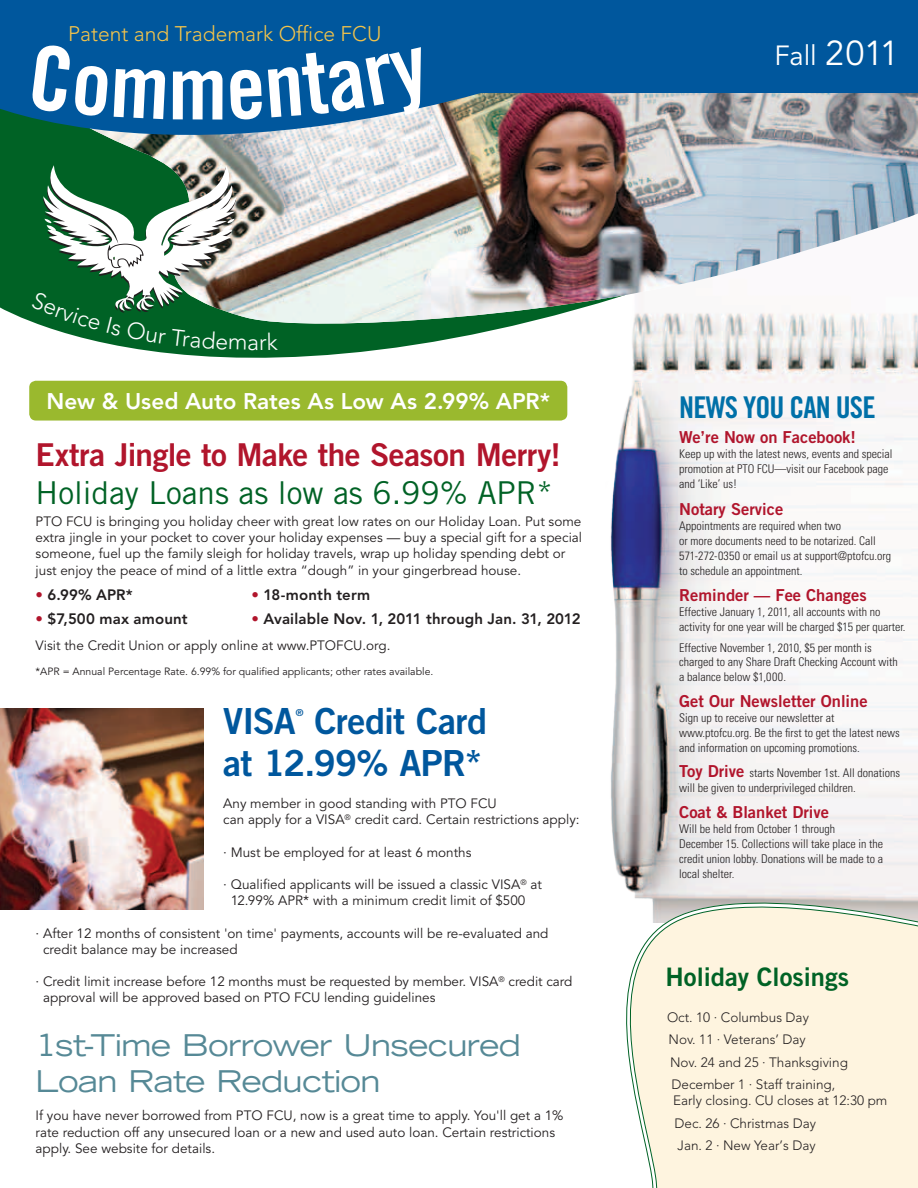
<style>
.page{position:relative;width:918px;height:1188px;background:#fff}
.page>*{position:absolute;margin:0;border:0;box-sizing:border-box;transform-origin:0 0}
.t1{font:88.8px "Trade Gothic Bold Cond Twenty";color:#fff}
.t2{font:36px/42px "Trade Gothic Bold Two";letter-spacing:-.02em;color:#00579d;text-align:right}
.t3{font:31.5px "Trade Gothic Bold Two";letter-spacing:-.015em;color:#b1152c}
.t4{font:31.5px "Trade Gothic";color:#006225}
.t5{font:expanded 30px/36px "Trade Gothic LH";letter-spacing:-.02em;color:#568996}
.t6{font:30px "Trade Gothic Bold Cond Twenty";letter-spacing:-.03em;color:#0070a8}
.t7{font:27.6px "Avenir";color:#fff}
.t8{font:25.5px "Trade Gothic Bold Two";color:#006225}
.t9{font:300 22.95px "Avenir";color:#fff}
.t10{font:800 22.5px "Avenir";color:#fff}
.t11{font:300 21px "Avenir";color:#f5c44a}
.t12{font:16.5px "Trade Gothic Bold Two";color:#b1152c}
.t13{font:800 15px "Avenir";letter-spacing:.01em;color:#231f20}
.t14{font:13.5px/16.2px "Avenir";color:#231f20}
.t15{font:300 13.5px/22.5px "Avenir";color:#231f20}
.t16{font:300 condensed 12px/15px "Univers";color:#231f20}
.t17{font:10.5px "Avenir";color:#231f20}
.t18{font:9.6px "Trade Gothic Bold Two";color:#00579d}
.s1{font-size:34.5px}
.s2{color:#b1152c}
.s3{font-family:"Trade Gothic Bold Two";font-weight:400;font-stretch:normal;font-size:16.5px;color:#b1152c}
</style>
<div class="page">
<img style="left:0;top:709px;width:203px;height:201px">
<svg style="left:610px;top:334px;width:308px;height:547px"></svg>
<svg style="left:625px;top:881px;width:293px;height:307px;background:#f7f0dd"></svg>
<svg style="left:0;top:191px;width:766px;height:270px"></svg>
<svg style="left:246px;top:325px;width:672px;height:9px"></svg>
<img style="left:246px;top:93px;width:672px;height:232px">
<div style="left:195px;top:0;width:723px;height:93px;background:#00579d"></div>
<img style="left:0;top:0;width:593px;height:191px">
<div style="left:29px;top:381px;width:538px;height:40px;background:#9ab92e;border-radius:7px"></div>
<div style="left:31px;top:44px;width:135px;height:75px;background:#00579d"></div>
<div style="left:230px;top:69px;width:32px;height:51px;background:#00579d"></div>
<svg style="left:268px;top:47px;width:167px;height:70px"></svg>
<svg style="left:31px;top:165px;width:215px;height:185px"></svg>
<svg style="left:268px;top:332px;width:10px;height:18px"></svg>
<h3 class="t11" style="left:68px;top:21px;width:315px">Patent and Trademark Office FCU</h3>
<h1 class="t1" style="left:168px;top:34px;width:61px">m</h1>
<h3 class="t7" style="left:775px;top:40px;width:126px">Fall <span class="s1">2011</span></h3>
<h3 class="t9" style="left:247px;top:328px;width:21px">ar</h3>
<h3 class="t10" style="left:47px;top:388px;width:505px">New &amp; Used Auto Rates As Low As 2.99% APR*</h3>
<h3 class="t3" style="left:36px;top:436px;width:527px">Extra Jingle to Make the Season Merry!</h3>
<h3 class="t4" style="left:36px;top:474px;width:519px">Holiday Loans as low as 6.99% APR*</h3>
<p class="t14" style="left:36px;top:514px;width:548px">PTO FCU is bringing you holiday cheer with great low rates on our Holiday Loan. Put some extra jingle in your pocket to cover your holiday expenses — buy a special gift for a special someone, fuel up the family sleigh for holiday travels, wrap up holiday spending debt or just enjoy the peace of mind of a little extra “dough” in your gingerbread house.</p>
<p class="t13" style="left:36px;top:586px;width:99px"><span class="s2">•</span> 6.99% APR*</p>
<p class="t13" style="left:252px;top:586px;width:120px"><span class="s2">•</span> 18-month term</p>
<p class="t13" style="left:36px;top:610px;width:154px"><span class="s2">•</span> $7,500 max amount</p>
<p class="t13" style="left:252px;top:610px;width:331px"><span class="s2">•</span> Available Nov. 1, 2011 through Jan. 31, 2012</p>
<p class="t14" style="left:36px;top:637px;width:356px">Visit the Credit Union or apply online at www.PTOFCU.org.</p>
<p class="t17" style="left:36px;top:665px;width:399px">*APR = Annual Percentage Rate. 6.99% for qualified applicants; other rates available.</p>
<h2 class="t2" style="left:223px;top:699px;width:74px">VISA</h2>
<p class="t18" style="left:296px;top:707px;width:9px">®</p>
<h2 class="t2" style="left:223px;top:699px;width:265px">Credit Card<br>at 12.99% APR*</h2>
<p class="t14" style="left:223px;top:796px;width:358px">Any member in good standing with PTO FCU<br>can apply for a VISA<sup>®</sup> credit card. Certain restrictions apply:</p>
<p class="t14" style="left:223px;top:844px;width:250px">· Must be employed for at least 6 months</p>
<p class="t14" style="left:231px;top:877px;width:313px;text-indent:-8px">· Qualified applicants will be issued a classic VISA<sup>®</sup> at<br>12.99% APR* with a minimum credit limit of $500</p>
<p class="t14" style="left:43px;top:925px;width:507px;text-indent:-8px">· After 12 months of consistent 'on time' payments, accounts will be re-evaluated and credit balance may be increased</p>
<p class="t14" style="left:43px;top:974px;width:531px;text-indent:-8px">· Credit limit increase before 12 months must be requested by member. VISA<sup>®</sup> credit card approval will be approved based on PTO FCU lending guidelines</p>
<h3 class="t5" style="left:36px;top:1026px;width:487px">1st-Time Borrower Unsecured<br>Loan Rate Reduction</h3>
<p class="t14" style="left:36px;top:1108px;width:529px">If you have never borrowed from PTO FCU, now is a great time to apply. You'll get a 1% rate reduction off any unsecured loan or a new and used auto loan. Certain restrictions apply. See website for details.</p>
<h3 class="t6" style="left:679px;top:389px;width:198px">NEWS YOU CAN USE</h3>
<p class="t12" style="left:679px;top:427px;width:178px">We’re Now on Facebook!</p>
<p class="t16" style="left:679px;top:446px;width:215px">Keep up with the latest news, events and special promotion at PTO FCU—visit our Facebook page and ‘Like’ us!</p>
<p class="t12" style="left:679px;top:499px;width:105px">Notary Service</p>
<p class="t16" style="left:679px;top:518px;width:213px">Appointments are required when two<br>or more documents need to be notarized. Call 571-272-0350 or email us at support@ptofcu.org to schedule an appointment.</p>
<p class="t12" style="left:679px;top:585px;width:189px">Reminder — Fee Changes</p>
<p class="t16" style="left:679px;top:604px;width:228px">Effective January 1, 2011, all accounts with no activity for one year will be charged $15 per quarter.</p>
<p class="t16" style="left:679px;top:640px;width:220px">Effective November 1, 2010, $5 per month is charged to any Share Draft Checking Account with a balance below $1,000.</p>
<p class="t12" style="left:679px;top:690px;width:190px">Get Our Newsletter Online</p>
<p class="t16" style="left:679px;top:710px;width:222px">Sign up to receive our newsletter at www.ptofcu.org. Be the first to get the latest news and information on upcoming promotions.</p>
<p class="t16" style="left:679px;top:765px;width:222px"><span class="s3">Toy Drive</span> starts November 1st. All donations will be given to underprivileged children.</p>
<p class="t12" style="left:679px;top:801px;width:151px">Coat &amp; Blanket Drive</p>
<p class="t16" style="left:679px;top:821px;width:205px">Will be held from October 1 through<br>December 15. Collections will take place in the credit union lobby. Donations will be made to a local shelter.</p>
<h3 class="t8" style="left:666px;top:961px;width:185px">Holiday Closings</h3>
<p class="t15" style="left:667px;top:1006px;width:182px">Oct. 10 · Columbus Day<br>Nov. 11 · Veterans’ Day<br>Nov. 24 and 25 · Thanksgiving<br>December 1 · Staff training,</p>
<p class="t15" style="left:673px;top:1089px;width:216px">Early closing. CU closes at 12:30 pm<br>Dec. 26 · Christmas Day<br>Jan. 2 · New Year’s Day</p>
</div>
